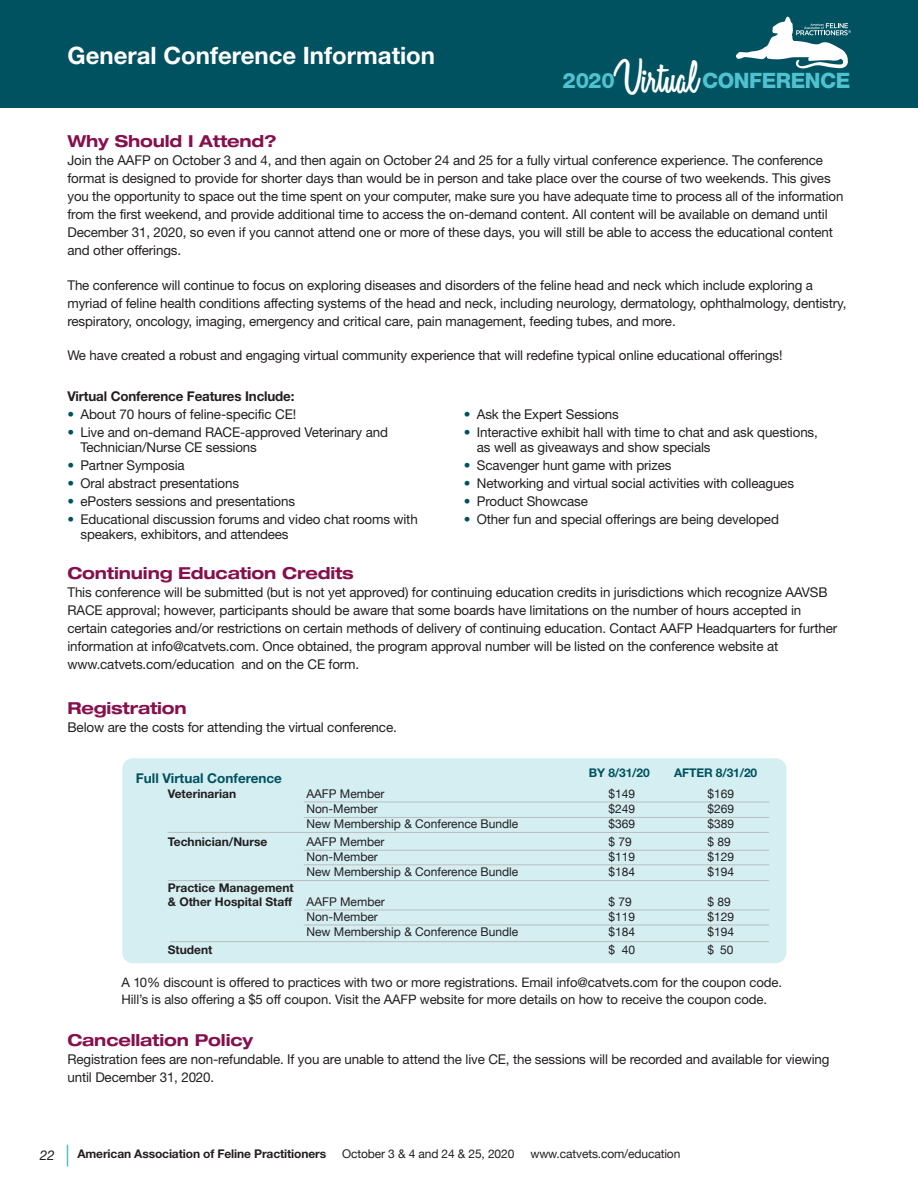
<style>
.page{position:relative;width:918px;height:1188px;background:#fff}
.page>*{position:absolute;margin:0;border:0;box-sizing:border-box;transform-origin:0 0}
.t1{font:700 24px "Helvetica Neue";color:#fff}
.t2{font:800 21.3px "Helvetica Neue";letter-spacing:-.02em;color:#4ec3cf}
.t3{font:700 expanded 16.5px "Helvetica Neue";letter-spacing:-.01em;color:#860f4d}
.t4{font:13.5px/18px "Helvetica Neue";letter-spacing:-.01em;color:#231f20}
.t5{font:700 13.5px "Helvetica Neue";letter-spacing:-.01em;color:#231f20}
.t6{font:700 13.5px "Helvetica Neue";color:#005260}
.t7{font:italic 13.5px "Helvetica Neue";color:#231f20}
.t8{font:13.2px/16.5px "Helvetica Neue";letter-spacing:-.01em;color:#231f20}
.t9{font:12px "Helvetica Neue";color:#231f20}
.t10{font:700 12px/13.5px "Helvetica Neue";color:#231f20}
.t11{font:700 12px "Helvetica Neue";letter-spacing:-.01em;color:#005260}
.s1{font-family:"Variane Script";font-weight:400;font-size:42.45px;color:#fff}
.s2{color:#005260}
.s3{font-weight:400}
</style>
<div class="page">
<div style="left:0;top:0;width:918px;height:108px;background:#005260"></div>
<svg style="left:736px;top:17px;width:115px;height:51px"></svg>
<div style="left:122px;top:758px;width:664px;height:205px;background:#d4eef1"></div>
<hr style="left:304px;top:850px;width:465px;height:1px;background:#bcbdc0">
<hr style="left:304px;top:865px;width:465px;height:1px;background:#bcbdc0">
<hr style="left:168px;top:880px;width:601px;height:1px;background:#bcbdc0">
<hr style="left:304px;top:802px;width:465px;height:1px;background:#bcbdc0">
<hr style="left:304px;top:817px;width:465px;height:1px;background:#bcbdc0">
<hr style="left:168px;top:832px;width:601px;height:1px;background:#bcbdc0">
<hr style="left:304px;top:910px;width:465px;height:1px;background:#bcbdc0">
<hr style="left:304px;top:925px;width:465px;height:1px;background:#bcbdc0">
<hr style="left:170px;top:941px;width:599px;height:1px;background:#bcbdc0">
<svg style="left:67px;top:1145px;width:1px;height:21px"></svg>
<h1 class="t1" style="left:68px;top:46px;width:369px">General Conference Information</h1>
<h2 class="t2" style="left:562px;top:72px;width:290px">2020<span class="s1">Virtual</span> CONFERENCE</h2>
<p class="t3" style="left:68px;top:136px;width:211px">Why Should I Attend?</p>
<p class="t4" style="left:67px;top:153px;width:777px">Join the AAFP on October 3 and 4, and then again on October 24 and 25 for a fully virtual conference experience. The conference format is designed to provide for shorter days than would be in person and take place over the course of two weekends. This gives you the opportunity to space out the time spent on your computer, make sure you have adequate time to process all of the information from the first weekend, and provide additional time to access the on-demand content. All content will be available on demand until December 31, 2020, so even if you cannot attend one or more of these days, you will still be able to access the educational content and other offerings.</p>
<p class="t4" style="left:67px;top:277px;width:781px">The conference will continue to focus on exploring diseases and disorders of the feline head and neck which include exploring a myriad of feline health conditions affecting systems of the head and neck, including neurology, dermatology, ophthalmology, dentistry, respiratory, oncology, imaging, emergency and critical care, pain management, feeding tubes, and more.</p>
<p class="t4" style="left:67px;top:348px;width:717px">We have created a robust and engaging virtual community experience that will redefine typical online educational offerings!</p>
<p class="t5" style="left:67px;top:391px;width:229px">Virtual Conference Features Include:</p>
<p class="t4" style="left:68px;top:406px;width:230px"><span class="s2">•</span> About 70 hours of feline-specific CE!</p>
<p class="t4" style="left:80px;top:426px;width:309px;line-height:15px;text-indent:-13px"><span class="s2">•</span> Live and on-demand RACE-approved Veterinary and<br>Technician/Nurse CE sessions</p>
<p class="t4" style="left:68px;top:457px;width:119px"><span class="s2">•</span> Partner Symposia</p>
<p class="t4" style="left:68px;top:475px;width:173px"><span class="s2">•</span> Oral abstract presentations</p>
<p class="t4" style="left:68px;top:493px;width:229px"><span class="s2">•</span> ePosters sessions and presentations</p>
<p class="t4" style="left:80px;top:513px;width:339px;line-height:15px;text-indent:-13px"><span class="s2">•</span> Educational discussion forums and video chat rooms with speakers, exhibitors, and attendees</p>
<p class="t3" style="left:68px;top:568px;width:288px">Continuing Education Credits</p>
<p class="t4" style="left:67px;top:585px;width:771px">This conference will be submitted (but is not yet approved) for continuing education credits in jurisdictions which recognize AAVSB RACE approval; however, participants should be aware that some boards have limitations on the number of hours accepted in certain categories and/or restrictions on certain methods of delivery of continuing education. Contact AAFP Headquarters for further information at info@catvets.com. Once obtained, the program approval number will be listed on the conference website at www.catvets.com/education and on the CE form.</p>
<p class="t3" style="left:68px;top:703px;width:121px">Registration</p>
<p class="t4" style="left:68px;top:720px;width:331px">Below are the costs for attending the virtual conference.</p>
<p class="t4" style="left:464px;top:407px;width:156px"><span class="s2">•</span> Ask the Expert Sessions</p>
<p class="t4" style="left:477px;top:426px;width:342px;line-height:15px;text-indent:-13px"><span class="s2">•</span> Interactive exhibit hall with time to chat and ask questions, as well as giveaways and show specials</p>
<p class="t4" style="left:464px;top:458px;width:209px"><span class="s2">•</span> Scavenger hunt game with prizes</p>
<p class="t4" style="left:464px;top:476px;width:332px"><span class="s2">•</span> Networking and virtual social activities with colleagues</p>
<p class="t4" style="left:464px;top:494px;width:125px"><span class="s2">•</span> Product Showcase</p>
<p class="t4" style="left:464px;top:512px;width:316px"><span class="s2">•</span> Other fun and special offerings are being developed</p>
<p class="t11" style="left:589px;top:768px;width:62px">BY 8/31/20</p>
<p class="t11" style="left:674px;top:768px;width:85px">AFTER 8/31/20</p>
<p class="t6" style="left:136px;top:773px;width:148px">Full Virtual Conference</p>
<p class="t10" style="left:168px;top:788px;width:70px">Veterinarian</p>
<p class="t9" style="left:306px;top:786px;width:80px">AAFP Member</p>
<p class="t9" style="left:608px;top:786px;width:28px">$149</p>
<p class="t9" style="left:707px;top:786px;width:28px">$169</p>
<p class="t9" style="left:306px;top:801px;width:73px">Non-Member</p>
<p class="t9" style="left:608px;top:801px;width:28px">$249</p>
<p class="t9" style="left:707px;top:801px;width:28px">$269</p>
<p class="t9" style="left:306px;top:816px;width:214px">New Membership &amp; Conference Bundle</p>
<p class="t9" style="left:608px;top:816px;width:28px">$369</p>
<p class="t9" style="left:707px;top:816px;width:28px">$389</p>
<p class="t10" style="left:168px;top:836px;width:101px">Technician/Nurse</p>
<p class="t9" style="left:306px;top:834px;width:80px">AAFP Member</p>
<p class="t9" style="left:608px;top:834px;width:25px">$ 79</p>
<p class="t9" style="left:707px;top:834px;width:25px">$ 89</p>
<p class="t9" style="left:306px;top:849px;width:73px">Non-Member</p>
<p class="t9" style="left:608px;top:849px;width:28px">$119</p>
<p class="t9" style="left:707px;top:849px;width:28px">$129</p>
<p class="t9" style="left:306px;top:864px;width:214px">New Membership &amp; Conference Bundle</p>
<p class="t9" style="left:608px;top:864px;width:28px">$184</p>
<p class="t9" style="left:707px;top:864px;width:28px">$194</p>
<p class="t10" style="left:168px;top:882px;width:219px">Practice Management<br>&amp; Other Hospital Staff <span class="s3">AAFP Member</span></p>
<p class="t9" style="left:608px;top:894px;width:25px">$ 79</p>
<p class="t9" style="left:707px;top:894px;width:25px">$ 89</p>
<p class="t9" style="left:306px;top:909px;width:73px">Non-Member</p>
<p class="t9" style="left:608px;top:909px;width:28px">$119</p>
<p class="t9" style="left:707px;top:909px;width:28px">$129</p>
<p class="t9" style="left:306px;top:924px;width:214px">New Membership &amp; Conference Bundle</p>
<p class="t9" style="left:608px;top:924px;width:28px">$184</p>
<p class="t9" style="left:707px;top:924px;width:28px">$194</p>
<p class="t10" style="left:168px;top:944px;width:46px">Student</p>
<p class="t9" style="left:608px;top:942px;width:28px">$ 40</p>
<p class="t9" style="left:707px;top:942px;width:28px">$ 50</p>
<p class="t8" style="left:121px;top:976px;width:662px">A 10% discount is offered to practices with two or more registrations. Email info@catvets.com for the coupon code.<br>Hill’s is also offering a $5 off coupon. Visit the AAFP website for more details on how to receive the coupon code.</p>
<p class="t3" style="left:68px;top:1034px;width:187px">Cancellation Policy</p>
<p class="t4" style="left:67px;top:1051px;width:764px">Registration fees are non-refundable. If you are unable to attend the live CE, the sessions will be recorded and available for viewing until December 31, 2020.</p>
<p class="t7" style="left:40px;top:1150px;width:16px">22</p>
<p class="t10" style="left:77px;top:1148px;width:250px">American Association of Feline Practitioners</p>
<p class="t9" style="left:342px;top:1147px;width:174px">October 3 &amp; 4 and 24 &amp; 25, 2020</p>
<p class="t9" style="left:530px;top:1147px;width:151px">www.catvets.com/education</p>
</div>
